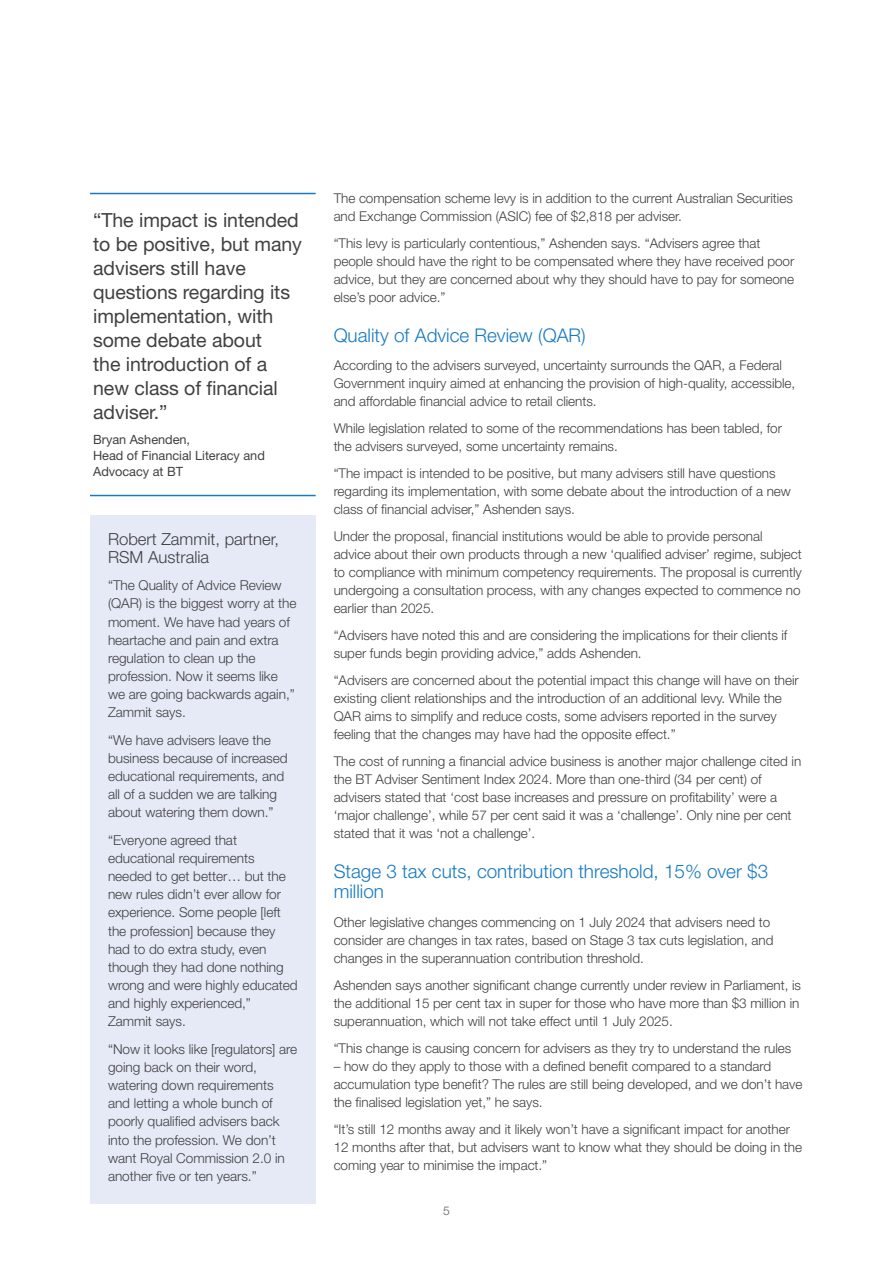
<style>
.page{position:relative;width:893px;height:1263px;background:#fff}
.page>*{position:absolute;margin:0;border:0;box-sizing:border-box;transform-origin:0 0}
.t1{font:19.5px/24px "Helvetica Neue LT Std";letter-spacing:-.005em;color:#414042}
.t2{font:300 18.9px/20.5px "Helvetica Neue LT Std";color:#177ac0}
.t3{font:300 16.65px/18.1px "Helvetica Neue LT Std";color:#414042}
.t4{font:300 13.65px/18.1px "Helvetica Neue LT Std";letter-spacing:-.005em;color:#414042}
.t5{font:300 13.5px/18px "Helvetica Neue LT Std";letter-spacing:-.005em;color:#414042}
.t6{font:12.75px/15.8px "Helvetica Neue LT Std";letter-spacing:-.005em;color:#414042}
.t7{font:300 12px "Helvetica Neue LT Std";color:#58595b}
</style>
<div class="page">
<hr style="left:90px;top:193px;width:226px;height:1px;background:#177ac0">
<hr style="left:90px;top:495px;width:226px;height:1px;background:#177ac0">
<div style="left:90px;top:515px;width:226px;height:689px;background:#e5eaf6"></div>
<h1 class="t1" style="left:93px;top:208px;width:210px">“The impact is intended to be positive, but many advisers still have questions regarding its implementation, with some debate about<br>the introduction of a new class of financial adviser.”</h1>
<p class="t6" style="left:93px;top:432px;width:173px">Bryan Ashenden,<br>Head of Financial Literacy and<br>Advocacy at BT</p>
<p class="t3" style="left:108px;top:529px;width:173px">Robert Zammit, partner,<br>RSM Australia</p>
<p class="t4" style="left:108px;top:576px;width:190px">“The Quality of Advice Review (QAR) is the biggest worry at the moment. We have had years of heartache and pain and extra regulation to clean up the profession. Now it seems like we are going backwards again,”<br>Zammit says.</p>
<p class="t4" style="left:108px;top:730px;width:181px">“We have advisers leave the business because of increased educational requirements, and all of a sudden we are talking about watering them down.”</p>
<p class="t4" style="left:108px;top:830px;width:191px">“Everyone agreed that educational requirements needed to get better… but the new rules didn’t ever allow for experience. Some people [left the profession] because they had to do extra study, even though they had done nothing wrong and were highly educated and highly experienced,”<br>Zammit says.</p>
<p class="t4" style="left:108px;top:1039px;width:191px">“Now it looks like [regulators] are going back on their word, watering down requirements and letting a whole bunch of poorly qualified advisers back into the profession. We don’t want Royal Commission 2.0 in another five or ten years.”</p>
<p class="t5" style="left:334px;top:189px;width:461px">The compensation scheme levy is in addition to the current Australian Securities and Exchange Commission (ASIC) fee of $2,818 per adviser.</p>
<p class="t5" style="left:334px;top:234px;width:462px">“This levy is particularly contentious,” Ashenden says. “Advisers agree that people should have the right to be compensated where they have received poor advice, but they are concerned about why they should have to pay for someone else’s poor advice.”</p>
<h2 class="t2" style="left:334px;top:324px;width:254px">Quality of Advice Review (QAR)</h2>
<p class="t5" style="left:334px;top:356px;width:463px">According to the advisers surveyed, uncertainty surrounds the QAR, a Federal<br>Government inquiry aimed at enhancing the provision of high-quality, accessible, and affordable financial advice to retail clients.</p>
<p class="t5" style="left:334px;top:419px;width:450px">While legislation related to some of the recommendations has been tabled, for the advisers surveyed, some uncertainty remains.</p>
<p class="t5" style="left:334px;top:464px;width:459px">“The impact is intended to be positive, but many advisers still have questions regarding its implementation, with some debate about the introduction of a new class of financial adviser,” Ashenden says.</p>
<p class="t5" style="left:334px;top:527px;width:470px">Under the proposal, financial institutions would be able to provide personal advice about their own products through a new ‘qualified adviser’ regime, subject to compliance with minimum competency requirements. The proposal is currently undergoing a consultation process, with any changes expected to commence no earlier than 2025.</p>
<p class="t5" style="left:334px;top:626px;width:455px">“Advisers have noted this and are considering the implications for their clients if super funds begin providing advice,” adds Ashenden.</p>
<p class="t5" style="left:334px;top:671px;width:467px">“Advisers are concerned about the potential impact this change will have on their existing client relationships and the introduction of an additional levy. While the QAR aims to simplify and reduce costs, some advisers reported in the survey feeling that the changes may have had the opposite effect.”</p>
<p class="t5" style="left:334px;top:752px;width:469px">The cost of running a financial advice business is another major challenge cited in the BT Adviser Sentiment Index 2024. More than one-third (34 per cent) of advisers stated that ‘cost base increases and pressure on profitability’ were a ‘major challenge’, while 57 per cent said it was a ‘challenge’. Only nine per cent stated that it was ‘not a challenge’.</p>
<h2 class="t2" style="left:334px;top:860px;width:436px">Stage 3 tax cuts, contribution threshold, 15% over $3 million</h2>
<p class="t5" style="left:334px;top:913px;width:441px">Other legislative changes commencing on 1 July 2024 that advisers need to consider are changes in tax rates, based on Stage 3 tax cuts legislation, and changes in the superannuation contribution threshold.</p>
<p class="t5" style="left:334px;top:976px;width:469px;text-align:justify">Ashenden says another significant change currently under review in Parliament, is the additional 15 per cent tax in super for those who have more than $3 million in superannuation, which will not take effect until 1 July 2025.</p>
<p class="t5" style="left:334px;top:1039px;width:459px">“This change is causing concern for advisers as they try to understand the rules</p>
<p class="t5" style="left:334px;top:1057px;width:470px">– how do they apply to those with a defined benefit compared to a standard accumulation type benefit? The rules are still being developed, and we don’t have the finalised legislation yet,” he says.</p>
<p class="t5" style="left:334px;top:1120px;width:470px">“It’s still 12 months away and it likely won’t have a significant impact for another<br>12 months after that, but advisers want to know what they should be doing in the coming year to minimise the impact.”</p>
<p class="t7" style="left:443px;top:1203px;width:8px">5</p>
</div>
